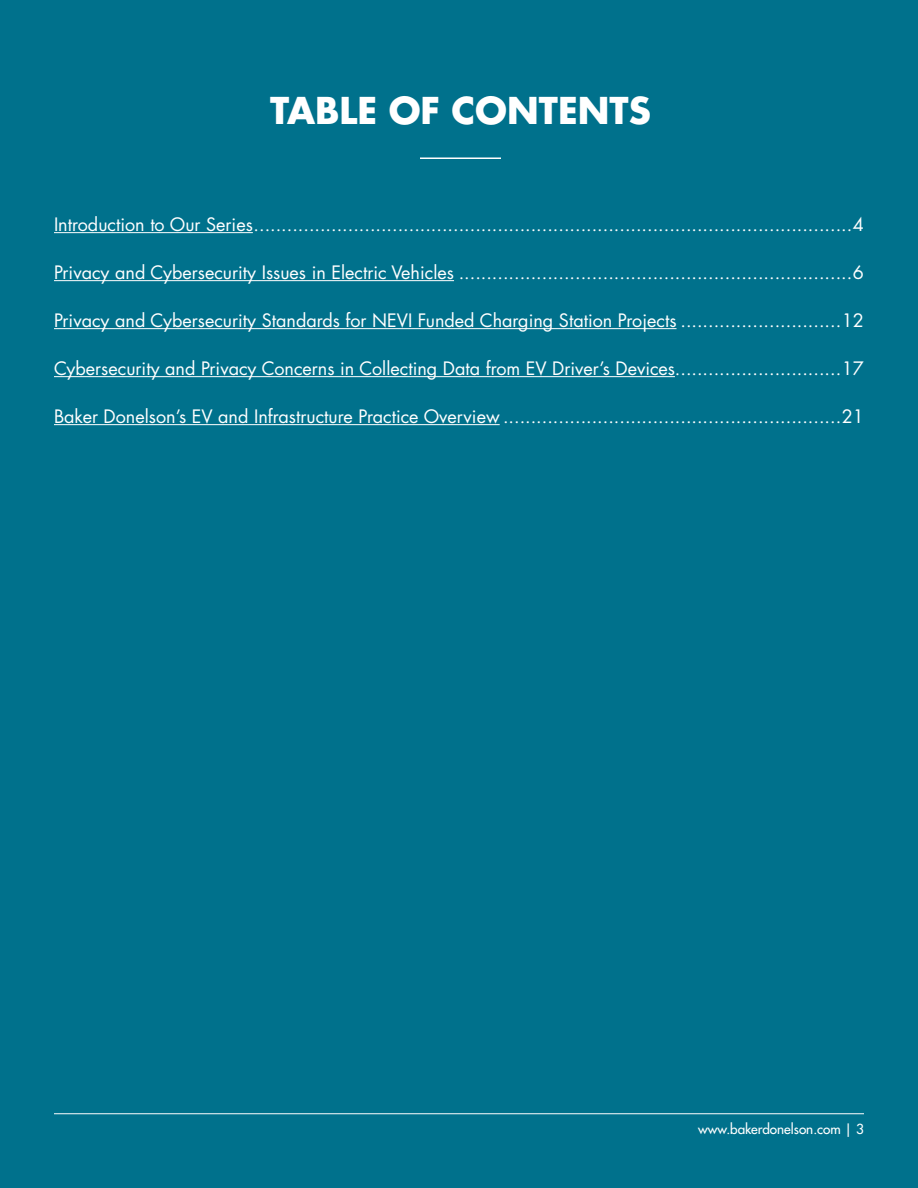
<style>
.page{position:relative;width:918px;height:1188px;background:#00718c}
.page>*{position:absolute;margin:0;border:0;box-sizing:border-box;transform-origin:0 0}
.t1{font:700 36px "Futura LT Pro";color:#fff}
.t2{font:18px "Futura LT Pro";color:#fff}
.t3{font:500 13.5px "Futura LT Pro";color:#fff}
</style>
<div class="page">
<hr style="left:54px;top:232px;width:199px;height:1px;background:#fff">
<hr style="left:54px;top:280px;width:400px;height:1px;background:#fff">
<hr style="left:54px;top:328px;width:623px;height:1px;background:#fff">
<hr style="left:54px;top:376px;width:621px;height:1px;background:#fff">
<hr style="left:54px;top:424px;width:446px;height:1px;background:#fff">
<hr style="left:420px;top:157px;width:81px;height:2px;background:#fff">
<hr style="left:54px;top:1113px;width:810px;height:1px;background:#fff">
<p class="t1" style="left:270px;top:83px;width:382px">TABLE OF CONTENTS</p>
<p class="t2" style="left:54px;top:212px;width:811px">Introduction to Our Series............................................................................................................4</p>
<p class="t2" style="left:54px;top:260px;width:811px">Privacy and Cybersecurity Issues in Electric Vehicles .......................................................................6</p>
<p class="t2" style="left:54px;top:308px;width:812px">Privacy and Cybersecurity Standards for NEVI Funded Charging Station Projects .............................12</p>
<p class="t2" style="left:54px;top:356px;width:812px">Cybersecurity and Privacy Concerns in Collecting Data from EV Driver’s Devices..............................17</p>
<p class="t2" style="left:54px;top:404px;width:812px">Baker Donelson’s EV and Infrastructure Practice Overview .............................................................21</p>
<p class="t3" style="left:698px;top:1119px;width:167px">www.bakerdonelson.com | 3</p>
</div>
